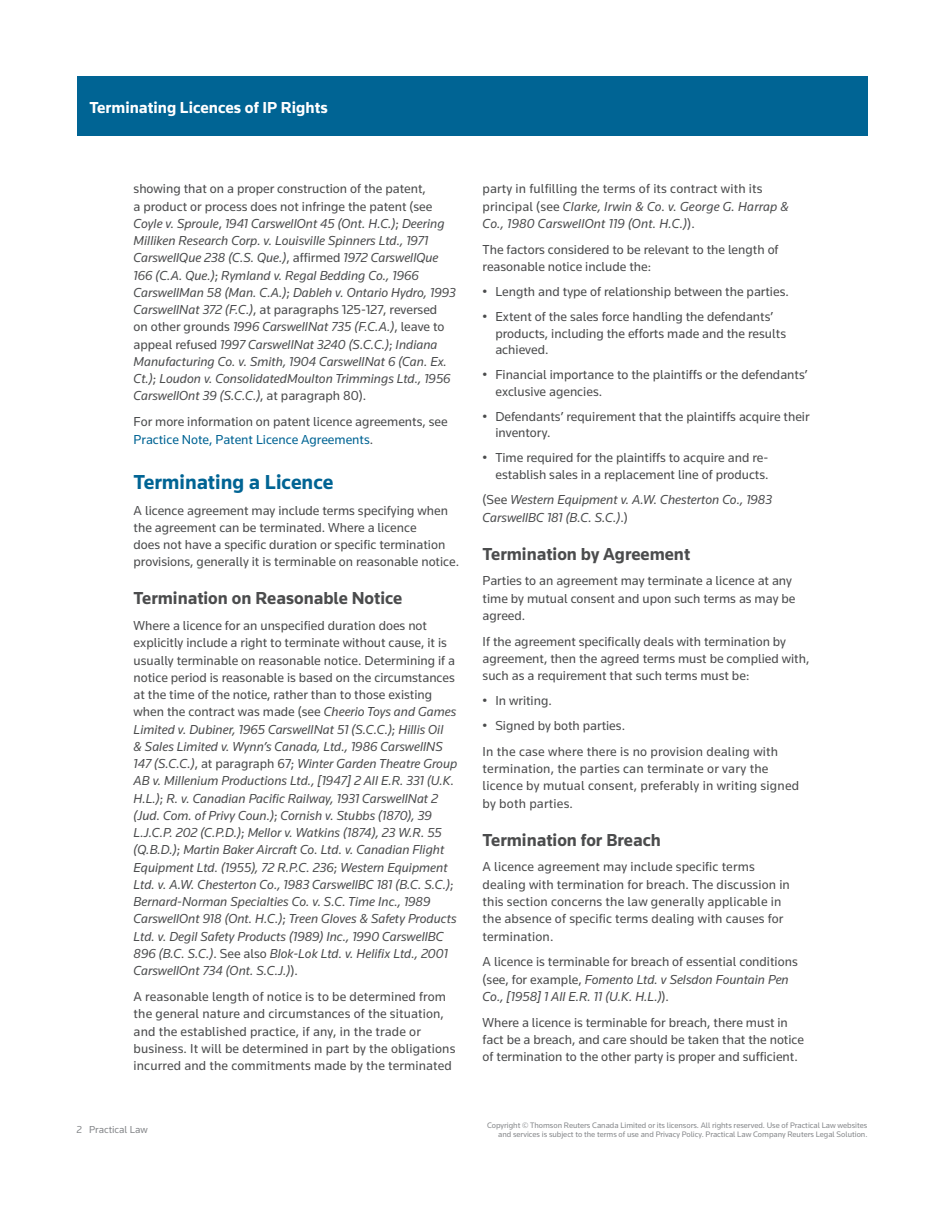
<style>
.page{position:relative;width:944px;height:1214px;background:#fff}
.page>*{position:absolute;margin:0;border:0;box-sizing:border-box;transform-origin:0 0}
.t1{font:700 21px "Knowledge";color:#006494}
.t2{font:700 18px "Knowledge";color:#4b4c4d}
.t3{font:700 16.5px "Knowledge";color:#fff}
.t4{font:italic 13.5px/17.2px "Knowledge";color:#4b4c4d}
.t5{font:13.5px/17.2px "Knowledge";color:#4b4c4d}
.t6{font:10.5px "Knowledge";color:#86888b}
.t7{font:8.25px/9.8px "Knowledge";letter-spacing:-.005em;color:#86888b;text-align:right}
.s1{font-style:normal}
.s2{color:#006494}
.s3{font-style:italic}
</style>
<div class="page">
<div style="left:77px;top:77px;width:790px;height:59px;background:#006494"></div>
<p class="t3" style="left:89px;top:97px;width:240px">Terminating Licences of IP Rights</p>
<p class="t4" style="left:134px;top:180px;width:324px"><span class="s1">showing that on a proper construction of the patent,<br>a product or process does not infringe the patent (see </span>Coyle v. Sproule<span class="s1">,</span> 1941 CarswellOnt 45 (Ont. H.C.)<span class="s1">;</span> Deering Milliken Research Corp. v. Louisville Spinners Ltd., 1971<br>CarswellQue 238 (C.S. Que.)<span class="s1">, affirmed</span> 1972 CarswellQue 166 (C.A. Que.)<span class="s1">;</span> Rymland v. Regal Bedding Co., 1966<br>CarswellMan 58 (Man. C.A.)<span class="s1">;</span> Dableh v. Ontario Hydro, 1993<br>CarswellNat 372 (F.C.)<span class="s1">, at paragraphs 125-127, reversed<br>on other grounds</span> 1996 CarswellNat 735 (F.C.A.)<span class="s1">, leave to appeal refused</span> 1997 CarswellNat 3240 (S.C.C.)<span class="s1">;</span> Indiana Manufacturing Co. v. Smith, 1904 CarswellNat 6 (Can. Ex.<br>Ct.)<span class="s1">;</span> Loudon v. ConsolidatedMoulton Trimmings Ltd., 1956<br>CarswellOnt 39 (S.C.C.)<span class="s1">, at paragraph 80).</span></p>
<p class="t5" style="left:134px;top:413px;width:316px">For more information on patent licence agreements, see<br><span class="s2">Practice Note, Patent Licence Agreements</span>.</p>
<h1 class="t1" style="left:134px;top:469px;width:201px">Terminating a Licence</h1>
<p class="t5" style="left:134px;top:501px;width:327px">A licence agreement may include terms specifying when the agreement can be terminated. Where a licence<br>does not have a specific duration or specific termination provisions, generally it is terminable on reasonable notice.</p>
<h2 class="t2" style="left:134px;top:587px;width:270px">Termination on Reasonable Notice</h2>
<p class="t4" style="left:134px;top:617px;width:325px"><span class="s1">Where a licence for an unspecified duration does not explicitly include a right to terminate without cause, it is usually terminable on reasonable notice. Determining if a notice period is reasonable is based on the circumstances at the time of the notice, rather than to those existing when the contract was made (see</span> Cheerio Toys and Games Limited v. Dubiner, 1965 CarswellNat 51 (S.C.C.)<span class="s1">;</span> Hillis Oil<br>&amp; Sales Limited v. Wynn’s Canada, Ltd., 1986 CarswellNS 147 (S.C.C.)<span class="s1">, at paragraph 67;</span> Winter Garden Theatre Group AB v. Millenium Productions Ltd., [1947] 2 All E.R. 331 (U.K.<br>H.L.)<span class="s1">;</span> R. v. Canadian Pacific Railway, 1931 CarswellNat 2 (Jud. Com. of Privy Coun.)<span class="s1">;</span> Cornish v. Stubbs (1870), 39<br>L.J.C.P. 202 (C.P.D.)<span class="s1">;</span> Mellor v. Watkins (1874), 23 W.R. 55 (Q.B.D.)<span class="s1">;</span> Martin Baker Aircraft Co. Ltd. v. Canadian Flight Equipment Ltd. (1955), 72 R.P.C. 236<span class="s1">;</span> Western Equipment Ltd. v. A.W. Chesterton Co., 1983 CarswellBC 181 (B.C. S.C.)<span class="s1">; </span>Bernard-Norman Specialties Co. v. S.C. Time Inc., 1989<br>CarswellOnt 918 (Ont. H.C.)<span class="s1">;</span> Treen Gloves &amp; Safety Products Ltd. v. Degil Safety Products (1989) Inc., 1990 CarswellBC 896 (B.C. S.C.)<span class="s1">. See also</span> Blok-Lok Ltd. v. Helifix Ltd., 2001<br>CarswellOnt 734 (Ont. S.C.J.)<span class="s1">).</span></p>
<p class="t5" style="left:134px;top:987px;width:323px">A reasonable length of notice is to be determined from the general nature and circumstances of the situation, and the established practice, if any, in the trade or business. It will be determined in part by the obligations incurred and the commitments made by the terminated</p>
<p class="t4" style="left:482px;top:180px;width:308px"><span class="s1">party in fulfilling the terms of its contract with its principal (see</span> Clarke, Irwin &amp; Co. v. George G. Harrap &amp;<br>Co., 1980 CarswellOnt 119 (Ont. H.C.)<span class="s1">).</span></p>
<p class="t5" style="left:482px;top:240px;width:297px">The factors considered to be relevant to the length of reasonable notice include the:</p>
<p class="t5" style="left:482px;top:283px;width:308px">• Length and type of relationship between the parties.</p>
<p class="t5" style="left:495px;top:308px;width:292px;line-height:16.5px;text-indent:-13px">• Extent of the sales force handling the defendants’ products, including the efforts made and the results achieved.</p>
<p class="t5" style="left:495px;top:366px;width:314px;line-height:16.5px;text-indent:-13px">• Financial importance to the plaintiffs or the defendants’ exclusive agencies.</p>
<p class="t5" style="left:495px;top:407px;width:316px;line-height:16.5px;text-indent:-13px">• Defendants’ requirement that the plaintiffs acquire their inventory.</p>
<p class="t5" style="left:482px;top:449px;width:287px;line-height:16.5px;text-align:right">• Time required for the plaintiffs to acquire and re&shy;establish sales in a replacement line of products.</p>
<p class="t4" style="left:482px;top:491px;width:291px"><span class="s1">(See</span> Western Equipment v. A.W. Chesterton Co., 1983<br>CarswellBC 181 (B.C. S.C.)<span class="s1">.)</span></p>
<h2 class="t2" style="left:482px;top:542px;width:209px">Termination by Agreement</h2>
<p class="t5" style="left:482px;top:572px;width:314px">Parties to an agreement may terminate a licence at any time by mutual consent and upon such terms as may be agreed.</p>
<p class="t5" style="left:482px;top:632px;width:328px">If the agreement specifically deals with termination by agreement, then the agreed terms must be complied with, such as a requirement that such terms must be:</p>
<p class="t5" style="left:482px;top:692px;width:71px">• In writing.</p>
<p class="t5" style="left:482px;top:712px;width:297px;line-height:25.8px">• Signed by both parties.<br>In the case where there is no provision dealing with</p>
<p class="t5" style="left:482px;top:760px;width:318px">termination, the parties can terminate or vary the licence by mutual consent, preferably in writing signed by both parties.</p>
<h2 class="t2" style="left:482px;top:828px;width:180px">Termination for Breach</h2>
<p class="t5" style="left:482px;top:858px;width:309px">A licence agreement may include specific terms dealing with termination for breach. The discussion in this section concerns the law generally applicable in the absence of specific terms dealing with causes for termination.</p>
<p class="t5" style="left:482px;top:953px;width:316px">A licence is terminable for breach of essential conditions (see, for example, <span class="s3">Fomento Ltd. v Selsdon Fountain Pen<br>Co., [1958] 1 All E.R. 11 (U.K. H.L.)</span>).</p>
<p class="t5" style="left:482px;top:1013px;width:323px">Where a licence is terminable for breach, there must in fact be a breach, and care should be taken that the notice of termination to the other party is proper and sufficient.</p>
<p class="t6" style="left:77px;top:1123px;width:73px">2 Practical Law</p>
<p class="t7" style="left:487px;top:1119px;width:382px">Copyright © Thomson Reuters Canada Limited or its licensors. All rights reserved. Use of Practical Law websites and services is subject to the terms of use and Privacy Policy. Practical Law Company Reuters Legal Solution.</p>
</div>
